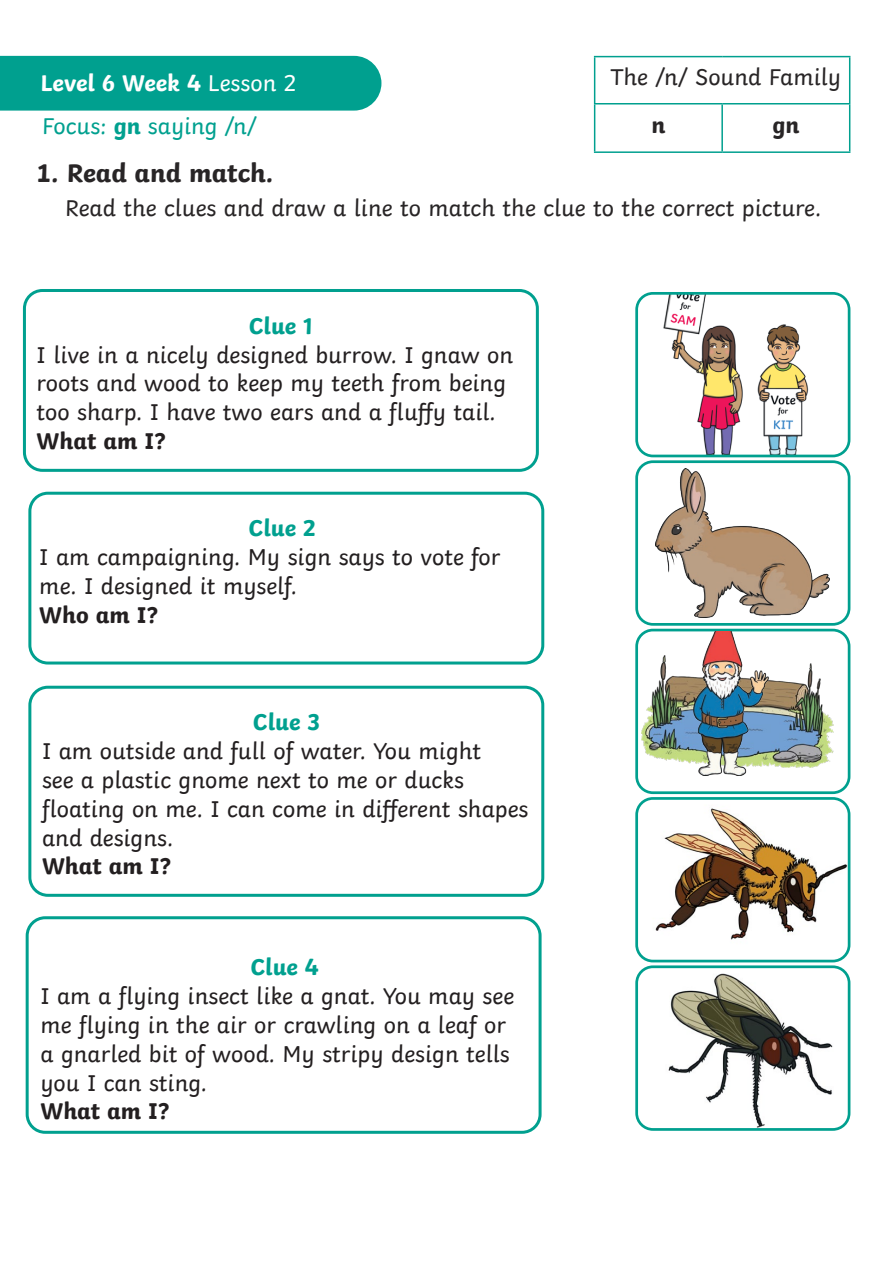
<style>
.page{position:relative;width:893px;height:1263px;background:#fff}
.page>*{position:absolute;margin:0;border:0;box-sizing:border-box;transform-origin:0 0}
.Heading_2{font:700 27px "Twinkl";color:#282526}
.t1{font:24px/28.8px "Twinkl";color:#231f20}
.KS1_Body_Copy{font:24px "Twinkl";color:#282526}
.t2{font:700 24px "Twinkl";color:#231f20}
.t3{font:700 24px "Twinkl";color:#00a08f}
.t4{font:700 24px "Twinkl";color:#fff}
.t5{font:24px "Twinkl";color:#00a08f}
.KS1_Body_Copy-2{font:700 24px "Twinkl";color:#282526}
.s1{font-weight:400}
.s2{font-weight:700}
</style>
<div class="page">
<img style="left:641px;top:655px;width:193px;height:113px">
<div style="left:635px;top:629px;width:215px;height:165px;border:3px solid #00a08f;border-radius:16px"></div>
<img style="left:673px;top:631px;width:117px;height:145px">
<div style="left:23px;top:289px;width:516px;height:183px;border:3px solid #00a08f;border-radius:18px"></div>
<img style="left:663px;top:296px;width:146px;height:157px">
<div style="left:635px;top:292px;width:215px;height:165px;border:3px solid #00a08f;border-radius:16px"></div>
<img style="left:639px;top:799px;width:210px;height:162px">
<div style="left:635px;top:797px;width:215px;height:165px;border:3px solid #00a08f;border-radius:16px"></div>
<img style="left:656px;top:469px;width:174px;height:148px">
<div style="left:635px;top:460px;width:215px;height:166px;border:3px solid #00a08f;border-radius:16px"></div>
<img style="left:639px;top:969px;width:209px;height:158px">
<div style="left:635px;top:965px;width:215px;height:166px;border:3px solid #00a08f;border-radius:16px"></div>
<div style="left:28px;top:492px;width:516px;height:172px;border:3px solid #00a08f;border-radius:18px"></div>
<div style="left:28px;top:686px;width:516px;height:211px;border:3px solid #00a08f;border-radius:18px"></div>
<div style="left:26px;top:916px;width:516px;height:218px;border:3px solid #00a08f;border-radius:18px"></div>
<div style="left:0;top:56px;width:381px;height:55px;background:#00a08f"></div>
<hr style="left:594px;top:56px;width:128px;height:1px;background:#00a08f">
<hr style="left:594px;top:57px;width:1px;height:46px;background:#00a08f">
<hr style="left:722px;top:56px;width:128px;height:1px;background:#00a08f">
<hr style="left:849px;top:57px;width:1px;height:46px;background:#00a08f">
<hr style="left:721px;top:104px;width:2px;height:47px;background:#00a08f">
<hr style="left:849px;top:104px;width:1px;height:47px;background:#00a08f">
<hr style="left:594px;top:103px;width:128px;height:1px;background:#00a08f">
<hr style="left:594px;top:104px;width:1px;height:47px;background:#00a08f">
<hr style="left:722px;top:103px;width:128px;height:1px;background:#00a08f">
<hr style="left:594px;top:151px;width:128px;height:2px;background:#00a08f">
<hr style="left:722px;top:151px;width:128px;height:2px;background:#00a08f">
<p class="t4" style="left:41px;top:63px;width:257px">Level 6 Week 4 <span class="s1">Lesson 2</span></p>
<p class="t5" style="left:42px;top:107px;width:216px">Focus: <span class="s2">gn</span> saying /n/</p>
<p class="Heading_2" style="left:35px;top:150px;width:240px">1. Read and match.</p>
<p class="KS1_Body_Copy" style="left:610px;top:59px;width:232px">The /n/ Sound Family</p>
<p class="KS1_Body_Copy-2" style="left:651px;top:105px;width:15px">n</p>
<p class="KS1_Body_Copy-2" style="left:772px;top:105px;width:29px">gn</p>
<p class="KS1_Body_Copy" style="left:65px;top:189px;width:757px">Read the clues and draw a line to match the clue to the correct picture.</p>
<p class="t3" style="left:249px;top:306px;width:66px">Clue 1</p>
<p class="t1" style="left:37px;top:338px;width:478px">I live in a nicely designed burrow. I gnaw on roots and wood to keep my teeth from being too sharp. I have two ears and a fluffy tail.</p>
<p class="t2" style="left:37px;top:421px;width:131px">What am I?</p>
<p class="t3" style="left:249px;top:508px;width:69px">Clue 2</p>
<p class="t1" style="left:39px;top:541px;width:463px">I am campaigning. My sign says to vote for me. I designed it myself.</p>
<p class="t2" style="left:39px;top:595px;width:120px">Who am I?</p>
<p class="t3" style="left:253px;top:702px;width:69px">Clue 3</p>
<p class="t1" style="left:42px;top:735px;width:488px">I am outside and full of water. You might<br>see a plastic gnome next to me or ducks floating on me. I can come in different shapes and designs.</p>
<p class="t2" style="left:42px;top:846px;width:131px">What am I?</p>
<p class="t3" style="left:250px;top:947px;width:70px">Clue 4</p>
<p class="t1" style="left:40px;top:979px;width:475px">I am a flying insect like a gnat. You may see me flying in the air or crawling on a leaf or a gnarled bit of wood. My stripy design tells you I can sting.</p>
<p class="t2" style="left:40px;top:1091px;width:131px">What am I?</p>
</div>
